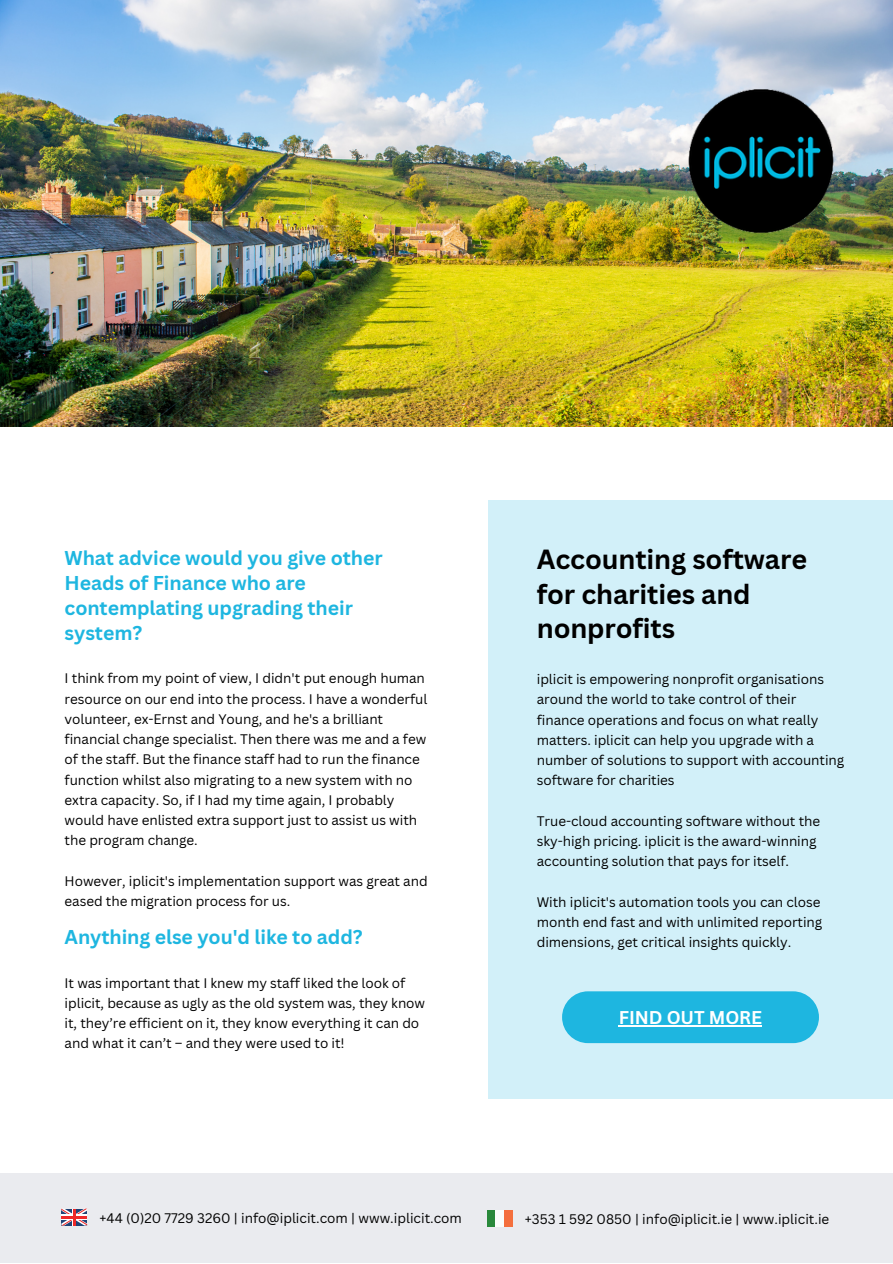
<style>
.page{position:relative;width:893px;height:1264px;background:#fff}
.page>*{position:absolute;margin:0;border:0;box-sizing:border-box;transform-origin:0 0}
.t1{font:700 27px/34.8px "Canva Sans";letter-spacing:-.005em;color:#000}
.t2{font:700 19.5px/24.8px "Canva Sans";letter-spacing:-.005em;color:#1eb6e0}
.t3{font:700 18px "Canva Sans";letter-spacing:-.005em;color:#fff}
.t4{font:13.5px/20.2px "Canva Sans";letter-spacing:-.005em;color:#000}
</style>
<div class="page">
<img style="left:0;top:0;width:892px;height:426px">
<div style="left:488px;top:500px;width:404px;height:598px;background:#d2f0f9"></div>
<div style="left:562px;top:991px;width:256px;height:52px;background:#1eb6e0;border-radius:26px"></div>
<hr style="left:618px;top:1025px;width:144px;height:1px;background:#fff">
<img style="left:688px;top:89px;width:145px;height:145px">
<div style="left:0;top:1173px;width:892px;height:89px;background:#eaebef"></div>
<div style="left:486px;top:1209px;width:9px;height:17px;background:#29893b"></div>
<div style="left:504px;top:1209px;width:8px;height:17px;background:#f46f3d"></div>
<div style="left:495px;top:1209px;width:9px;height:17px;background:#fafdfa"></div>
<svg style="left:61px;top:1208px;width:26px;height:17px"></svg>
<p class="t2" style="left:65px;top:545px;width:319px">What advice would you give other<br>Heads of Finance who are contemplating upgrading their system?</p>
<p class="t4" style="left:65px;top:668px;width:364px">I think from my point of view, I didn't put enough human resource on our end into the process. I have a wonderful volunteer, ex-Ernst and Young, and he's a brilliant financial change specialist. Then there was me and a few of the staff. But the finance staff had to run the finance function whilst also migrating to a new system with no extra capacity. So, if I had my time again, I probably would have enlisted extra support just to assist us with the program change.</p>
<p class="t4" style="left:65px;top:870px;width:364px">However, iplicit's implementation support was great and eased the migration process for us.</p>
<p class="t2" style="left:65px;top:923px;width:299px">Anything else you'd like to add?</p>
<p class="t4" style="left:65px;top:972px;width:362px">It was important that I knew my staff liked the look of iplicit, because as ugly as the old system was, they know it, they’re efficient on it, they know everything it can do and what it can’t – and they were used to it!</p>
<p class="t1" style="left:536px;top:541px;width:272px">Accounting software for charities and nonprofits</p>
<p class="t4" style="left:536px;top:668px;width:309px">iplicit is empowering nonprofit organisations around the world to take control of their finance operations and focus on what really matters. iplicit can help you upgrade with a number of solutions to support with accounting software for charities</p>
<p class="t4" style="left:536px;top:810px;width:285px">True-cloud accounting software without the sky-high pricing. iplicit is the award-winning accounting solution that pays for itself.</p>
<p class="t4" style="left:536px;top:891px;width:287px">With iplicit's automation tools you can close month end fast and with unlimited reporting dimensions, get critical insights quickly.</p>
<p class="t3" style="left:618px;top:1004px;width:145px">FIND OUT MORE</p>
<p class="t4" style="left:99px;top:1207px;width:364px">+44 (0)20 7729 3260 | info@iplicit.com | www.iplicit.com</p>
<p class="t4" style="left:525px;top:1208px;width:306px">+353 1 592 0850 | info@iplicit.ie | www.iplicit.ie</p>
</div>
